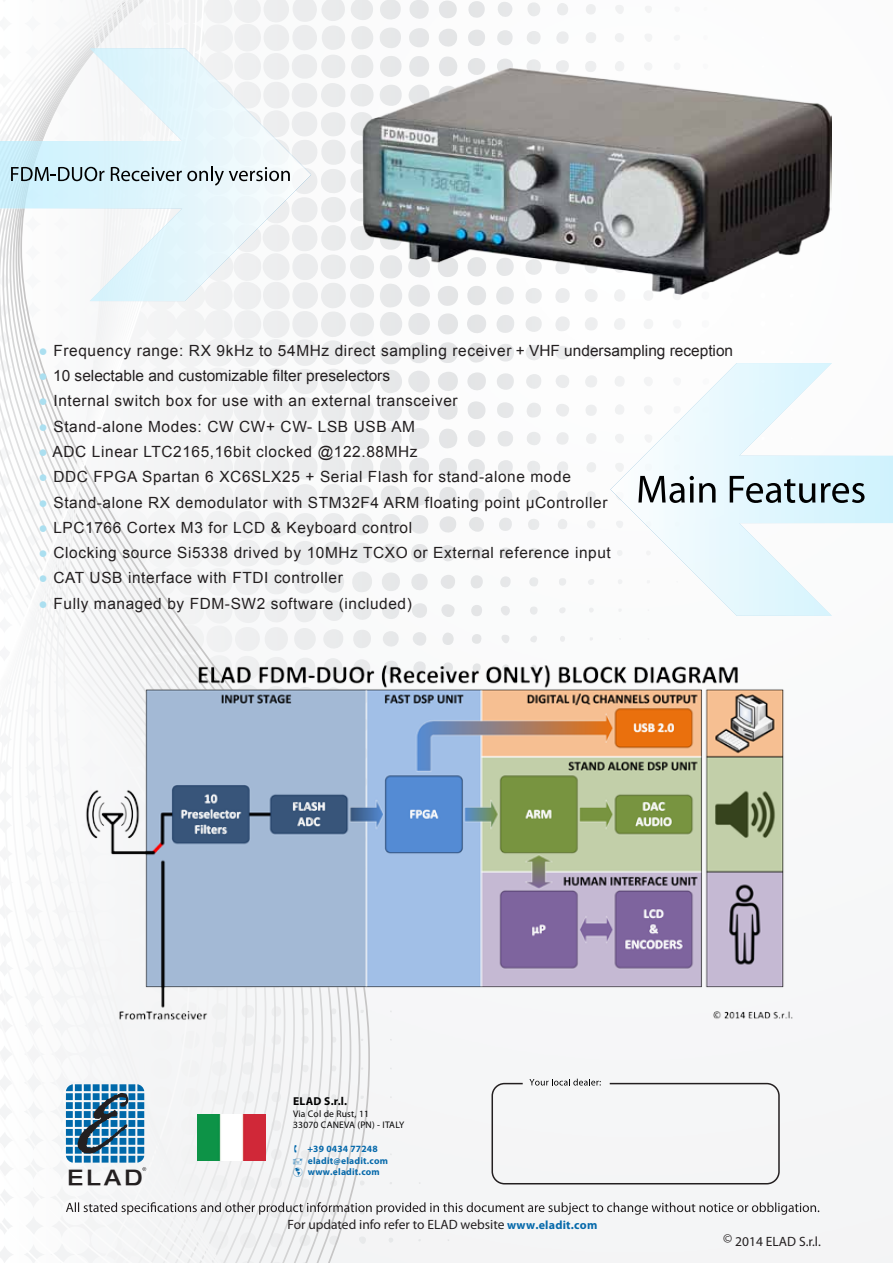
<style>
.page{position:relative;width:893px;height:1263px;background:#fff}
.page>*{position:absolute;margin:0;border:0;box-sizing:border-box;transform-origin:0 0}
.t1{font:500 expanded 21.3px "Helvetica Neue LT";color:#231f20}
.t2{font:15.45px "Arial";letter-spacing:.04em;color:#231f20}
.t3{font:15.45px "Arial";color:#231f20}
.t4{font:13.5px "Myriad Pro";color:#231f20}
.t5{font:700 11.55px "Myriad Pro";color:#010101}
.t6{font:700 9.6px/11.6px "Myriad Pro";letter-spacing:.02em;color:#076aab}
.t7{font:9.6px/11.6px "Myriad Pro";letter-spacing:.02em;color:#010101}
.s1{color:#abdff0}
.s2{font-weight:700;font-size:12px;color:#076aab}
</style>
<div class="page">
<img style="left:537px;top:3px;width:356px;height:1260px">
<img style="left:295px;top:0;width:242px;height:1194px">
<svg style="left:0;top:301px;width:205px;height:962px"></svg>
<div style="left:128px;top:1156px;width:7px;height:6px;background:#0069aa"></div>
<div style="left:128px;top:1147px;width:7px;height:7px;background:#0069aa"></div>
<div style="left:137px;top:1147px;width:7px;height:7px;background:#0069aa"></div>
<div style="left:128px;top:1138px;width:7px;height:7px;background:#0069aa"></div>
<div style="left:137px;top:1138px;width:7px;height:7px;background:#0069aa"></div>
<div style="left:128px;top:1129px;width:7px;height:7px;background:#0069aa"></div>
<div style="left:137px;top:1129px;width:7px;height:7px;background:#0069aa"></div>
<div style="left:128px;top:1120px;width:7px;height:7px;background:#0069aa"></div>
<div style="left:137px;top:1120px;width:7px;height:7px;background:#0069aa"></div>
<div style="left:128px;top:1111px;width:7px;height:7px;background:#0069aa"></div>
<div style="left:137px;top:1111px;width:7px;height:7px;background:#0069aa"></div>
<div style="left:128px;top:1102px;width:7px;height:7px;background:#0069aa"></div>
<div style="left:137px;top:1102px;width:7px;height:7px;background:#0069aa"></div>
<div style="left:128px;top:1093px;width:7px;height:7px;background:#0069aa"></div>
<div style="left:137px;top:1093px;width:7px;height:7px;background:#0069aa"></div>
<div style="left:128px;top:1084px;width:7px;height:7px;background:#0069aa"></div>
<svg style="left:137px;top:1084px;width:7px;height:7px"></svg>
<svg style="left:66px;top:1084px;width:62px;height:78px"></svg>
<svg style="left:137px;top:1156px;width:9px;height:15px"></svg>
<img style="left:198px;top:1115px;width:68px;height:45px">
<svg style="left:66px;top:1194px;width:753px;height:69px"></svg>
<svg style="left:610px;top:363px;width:283px;height:253px"></svg>
<svg style="left:638px;top:476px;width:77px;height:27px"></svg>
<svg style="left:730px;top:476px;width:85px;height:27px;background:#9aa9af"></svg>
<svg style="left:821px;top:483px;width:43px;height:20px"></svg>
<svg style="left:0;top:48px;width:311px;height:253px"></svg>
<svg style="left:11px;top:0;width:279px;height:500px"></svg>
<div style="left:491px;top:1083px;width:289px;height:101px;border:2px solid #231f20;border-radius:12px"></div>
<svg style="left:529px;top:1079px;width:72px;height:6px"></svg>
<img style="left:363px;top:68px;width:468px;height:227px">
<img style="left:79px;top:652px;width:727px;height:373px">
<svg style="left:293px;top:1145px;width:10px;height:20px"></svg>
<p class="t2" style="left:39px;top:340px;width:696px"><span class="s1">●</span> Frequency range: RX 9kHz to 54MHz direct sampling receiver + VHF undersampling reception</p>
<p class="t3" style="left:39px;top:365px;width:353px"><span class="s1">●</span> 10 selectable and customizable filter preselectors</p>
<p class="t2" style="left:39px;top:391px;width:421px"><span class="s1">●</span> Internal switch box for use with an external transceiver</p>
<p class="t2" style="left:39px;top:416px;width:378px"><span class="s1">●</span> Stand-alone Modes: CW CW+ CW- LSB USB AM</p>
<p class="t2" style="left:39px;top:441px;width:380px"><span class="s1">●</span> ADC Linear LTC2165,16bit clocked @122.88MHz</p>
<p class="t2" style="left:39px;top:467px;width:534px"><span class="s1">●</span> DDC FPGA Spartan 6 XC6SLX25 + Serial Flash for stand-alone mode</p>
<p class="t2" style="left:39px;top:492px;width:570px"><span class="s1">●</span> Stand-alone RX demodulator with STM32F4 ARM floating point μController</p>
<p class="t2" style="left:39px;top:517px;width:375px"><span class="s1">●</span> LPC1766 Cortex M3 for LCD &amp; Keyboard control</p>
<p class="t2" style="left:39px;top:542px;width:574px"><span class="s1">●</span> Clocking source Si5338 drived by 10MHz TCXO or External reference input</p>
<p class="t2" style="left:39px;top:568px;width:306px"><span class="s1">●</span> CAT USB interface with FTDI controller</p>
<p class="t2" style="left:39px;top:593px;width:375px"><span class="s1">●</span> Fully managed by FDM-SW2 software (included)</p>
<h1 class="t1" style="left:67px;top:1164px;width:77px">ELAD</h1>
<p class="t5" style="left:293px;top:1094px;width:56px">ELAD S.r.l.</p>
<p class="t7" style="left:293px;top:1108px;width:113px">Via Col de Rust, 11<br>33070 CANEVA (PN) - ITALY</p>
<p class="t6" style="left:307px;top:1143px;width:82px">+39 0434 77248 eladit@eladit.com</p>
<p class="t6" style="left:293px;top:1166px;width:88px">☑ www.eladit.com</p>
<p class="t4" style="left:288px;top:1216px;width:311px">For updated info refer to ELAD website <span class="s2">www.eladit.com</span></p>
<p class="t4" style="left:723px;top:1233px;width:99px">© 2014 ELAD S.r.l.</p>
</div>
